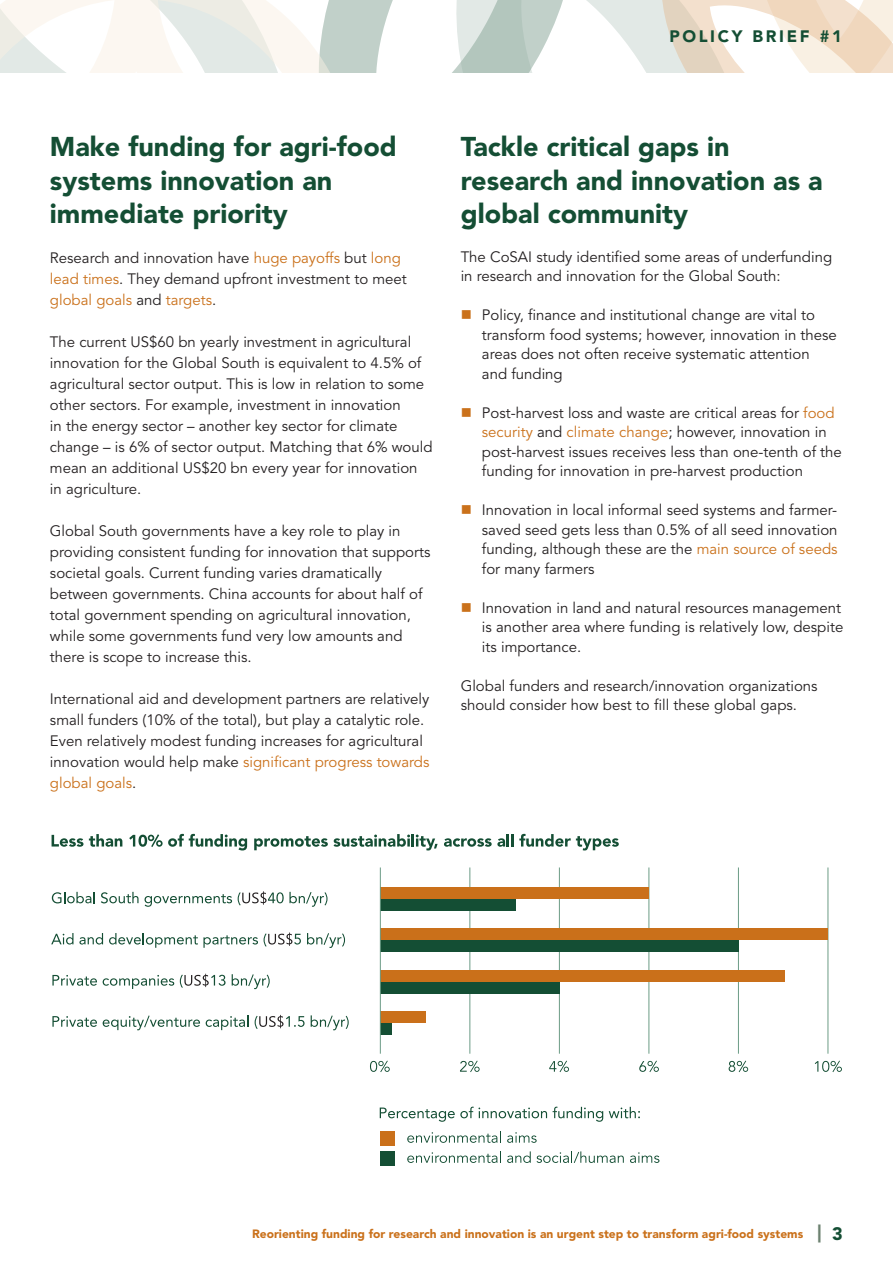
<style>
.page{position:relative;width:893px;height:1263px;background:#fff}
.page>*{position:absolute;margin:0;border:0;box-sizing:border-box;transform-origin:0 0}
.t1{font:900 27px/33px "Avenir LT Std";color:#144e34}
.t2{font:900 16.5px "Avenir LT Std";letter-spacing:.16em;color:#144e34}
.body_text{font:15px/21px "Avenir LT Std";color:#231f20}
.t3{font:900 12px "Avenir LT Std";color:#ca711b}
.s1{color:#ca711b}
.s2{font-size:18px;color:#6c8270}
.s3{font-size:18px;color:#144e34}
</style>
<div class="page">
<svg style="left:0;top:0;width:893px;height:72px"></svg>
<svg style="left:52px;top:835px;width:31px;height:12px"></svg>
<svg style="left:89px;top:834px;width:33px;height:13px"></svg>
<svg style="left:129px;top:834px;width:118px;height:16px"></svg>
<svg style="left:254px;top:834px;width:184px;height:16px"></svg>
<svg style="left:444px;top:834px;width:69px;height:13px"></svg>
<svg style="left:519px;top:834px;width:100px;height:16px"></svg>
<svg style="left:52px;top:892px;width:43px;height:11px"></svg>
<svg style="left:101px;top:892px;width:38px;height:11px"></svg>
<svg style="left:145px;top:894px;width:87px;height:13px"></svg>
<svg style="left:238px;top:891px;width:89px;height:16px"></svg>
<svg style="left:51px;top:933px;width:22px;height:11px"></svg>
<svg style="left:79px;top:933px;width:24px;height:11px"></svg>
<svg style="left:109px;top:933px;width:149px;height:15px"></svg>
<svg style="left:307px;top:933px;width:38px;height:15px"></svg>
<svg style="left:264px;top:932px;width:37px;height:15px"></svg>
<svg style="left:52px;top:975px;width:45px;height:11px"></svg>
<svg style="left:103px;top:975px;width:71px;height:14px"></svg>
<svg style="left:232px;top:974px;width:38px;height:15px"></svg>
<svg style="left:180px;top:974px;width:46px;height:14px"></svg>
<svg style="left:52px;top:1016px;width:45px;height:11px"></svg>
<svg style="left:103px;top:1015px;width:97px;height:15px"></svg>
<svg style="left:206px;top:1015px;width:42px;height:15px"></svg>
<svg style="left:311px;top:1015px;width:38px;height:15px"></svg>
<svg style="left:255px;top:1015px;width:50px;height:14px"></svg>
<hr style="left:469px;top:867px;width:1px;height:187px;background:#6c9c86">
<hr style="left:559px;top:867px;width:1px;height:187px;background:#6c9c86">
<hr style="left:648px;top:867px;width:1px;height:187px;background:#6c9c86">
<hr style="left:738px;top:867px;width:1px;height:187px;background:#6c9c86">
<hr style="left:827px;top:867px;width:1px;height:187px;background:#6c9c86">
<div style="left:380px;top:887px;width:269px;height:12px;background:#ca701a"></div>
<div style="left:380px;top:899px;width:136px;height:12px;background:#144e34"></div>
<div style="left:380px;top:928px;width:448px;height:12px;background:#ca701a"></div>
<div style="left:380px;top:940px;width:358px;height:12px;background:#144e34"></div>
<div style="left:380px;top:970px;width:404px;height:12px;background:#ca701a"></div>
<div style="left:380px;top:981px;width:179px;height:12px;background:#144e34"></div>
<div style="left:380px;top:1011px;width:45px;height:12px;background:#ca701a"></div>
<div style="left:380px;top:1023px;width:12px;height:12px;background:#144e34"></div>
<hr style="left:380px;top:867px;width:1px;height:187px;background:#6c9c86">
<svg style="left:370px;top:1060px;width:20px;height:12px"></svg>
<svg style="left:460px;top:1060px;width:20px;height:12px"></svg>
<svg style="left:549px;top:1060px;width:20px;height:12px"></svg>
<svg style="left:639px;top:1060px;width:20px;height:12px"></svg>
<svg style="left:729px;top:1060px;width:19px;height:12px"></svg>
<svg style="left:815px;top:1060px;width:27px;height:12px"></svg>
<svg style="left:380px;top:1107px;width:167px;height:15px"></svg>
<svg style="left:553px;top:1107px;width:50px;height:15px"></svg>
<svg style="left:609px;top:1107px;width:31px;height:11px"></svg>
<div style="left:380px;top:1131px;width:14px;height:14px;background:#ca701a"></div>
<div style="left:380px;top:1151px;width:14px;height:14px;background:#144e34"></div>
<svg style="left:407px;top:1131px;width:94px;height:12px"></svg>
<svg style="left:507px;top:1132px;width:30px;height:11px"></svg>
<svg style="left:407px;top:1151px;width:94px;height:12px"></svg>
<svg style="left:507px;top:1151px;width:117px;height:12px"></svg>
<svg style="left:630px;top:1152px;width:29px;height:11px"></svg>
<p class="t2" style="left:669px;top:27px;width:174px">POLICY BRIEF #1</p>
<p class="t1" style="left:50px;top:130px;width:348px">Make funding for agri-food</p>
<p class="t1" style="left:50px;top:163px;width:284px">systems innovation an immediate priority</p>
<p class="body_text" style="left:50px;top:248px;width:358px">Research and innovation have <span class="s1">huge payoffs</span> but <span class="s1">long lead times</span>. They demand upfront investment to meet <span class="s1">global goals</span> and <span class="s1">targets</span>.</p>
<p class="body_text" style="left:50px;top:332px;width:384px">The current US$60 bn yearly investment in agricultural innovation for the Global South is equivalent to 4.5% of agricultural sector output. This is low in relation to some other sectors. For example, investment in innovation<br>in the energy sector – another key sector for climate change – is 6% of sector output. Matching that 6% would mean an additional US$20 bn every year for innovation in agriculture.</p>
<p class="body_text" style="left:50px;top:521px;width:382px">Global South governments have a key role to play in providing consistent funding for innovation that supports societal goals. Current funding varies dramatically between governments. China accounts for about half of total government spending on agricultural innovation, while some governments fund very low amounts and there is scope to increase this.</p>
<p class="body_text" style="left:50px;top:689px;width:381px">International aid and development partners are relatively small funders (10% of the total), but play a catalytic role.<br>Even relatively modest funding increases for agricultural innovation would help make <span class="s1">significant progress towards global goals</span>.</p>
<p class="t1" style="left:461px;top:130px;width:363px">Tackle critical gaps in research and innovation as a global community</p>
<p class="body_text" style="left:461px;top:247px;width:373px;line-height:19.5px">The CoSAI study identified some areas of underfunding in research and innovation for the Global South:</p>
<p class="body_text" style="left:461px;top:305px;width:356px"><span class="s1">■</span> Policy, finance and institutional change are vital to</p>
<p class="body_text" style="left:482px;top:324px;width:357px">transform food systems; however, innovation in these</p>
<p class="body_text" style="left:482px;top:344px;width:329px">areas does not often receive systematic attention</p>
<p class="body_text" style="left:482px;top:363px;width:82px">and funding</p>
<p class="body_text" style="left:461px;top:402px;width:375px"><span class="s1">■</span> Post-harvest loss and waste are critical areas for <span class="s1">food</span></p>
<p class="body_text" style="left:482px;top:422px;width:346px"><span class="s1">security</span> and <span class="s1">climate change</span>; however, innovation in</p>
<p class="body_text" style="left:482px;top:441px;width:361px">post-harvest issues receives less than one-tenth of the</p>
<p class="body_text" style="left:482px;top:461px;width:323px">funding for innovation in pre-harvest production</p>
<p class="body_text" style="left:461px;top:500px;width:378px"><span class="s1">■</span> Innovation in local informal seed systems and farmer-</p>
<p class="body_text" style="left:482px;top:519px;width:357px">saved seed gets less than 0.5% of all seed innovation</p>
<p class="body_text" style="left:482px;top:539px;width:357px">funding, although these are the <span class="s1">main source of seeds</span></p>
<p class="body_text" style="left:482px;top:558px;width:114px">for many farmers</p>
<p class="body_text" style="left:461px;top:597px;width:382px"><span class="s1">■</span> Innovation in land and natural resources management</p>
<p class="body_text" style="left:482px;top:617px;width:363px">is another area where funding is relatively low, despite</p>
<p class="body_text" style="left:482px;top:636px;width:101px">its importance.</p>
<p class="body_text" style="left:461px;top:676px;width:358px;line-height:19.5px">Global funders and research/innovation organizations should consider how best to fill these global gaps.</p>
<p class="t3" style="left:252px;top:1227px;width:592px">Reorienting funding for research and innovation is an urgent step to transform agri-food systems <span class="s2">|</span> <span class="s3">3</span></p>
</div>
